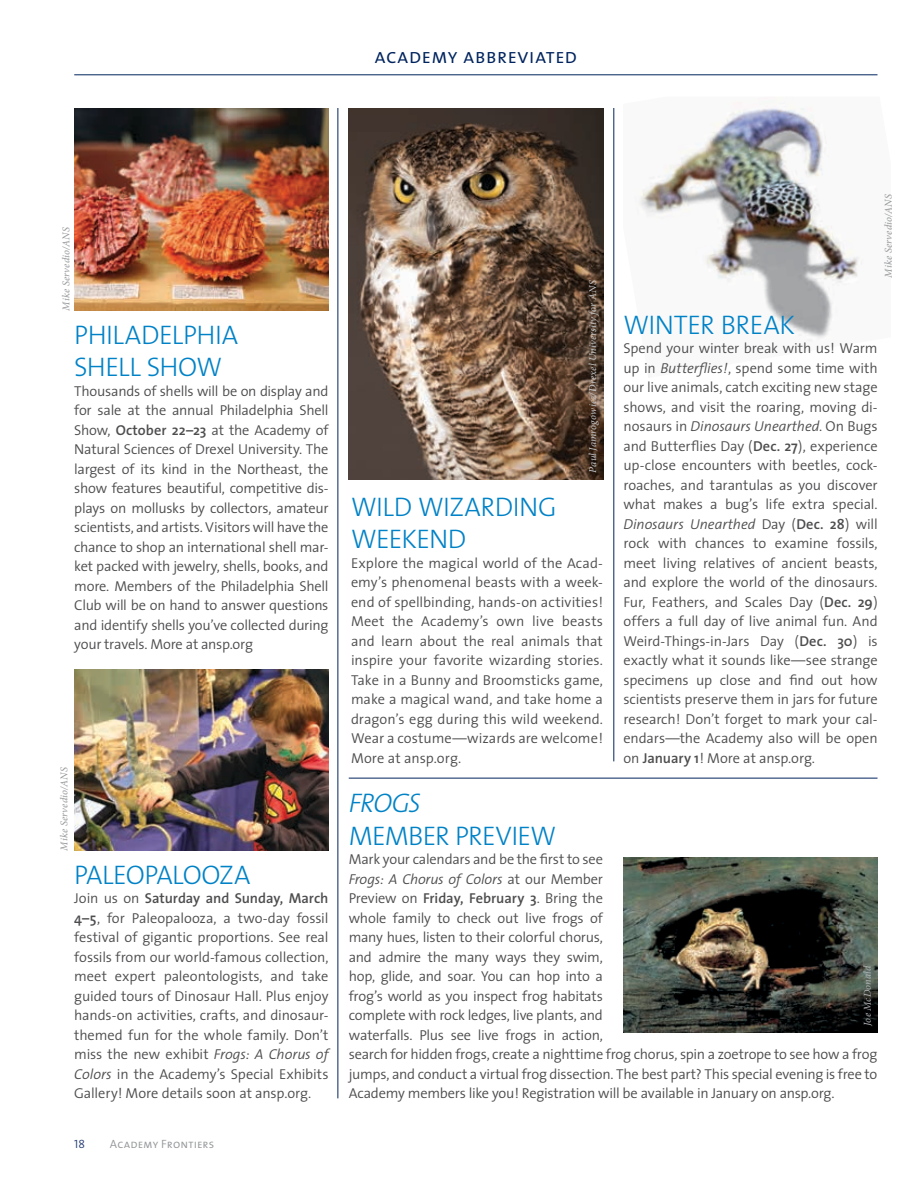
<style>
.page{position:relative;width:918px;height:1188px;background:#fff}
.page>*{position:absolute;margin:0;border:0;box-sizing:border-box;transform-origin:0 0}
.t1{font:27px/32.4px "The Sans Light Caps";letter-spacing:-.02em;color:#0082c7}
.t2{font:italic 27px "The Sans Light Caps";letter-spacing:-.035em;color:#0082c7}
.t3{font:21px "The Sans Semi Light Caps";letter-spacing:.005em;color:#00245e}
.t4{font:300 14.4px/19.5px "The Sans";letter-spacing:-.015em;color:#4d4d4f;text-align:justify}
.t5{font:12px "The Sans Semi Light Caps";letter-spacing:.015em;color:#949698}
.t6{font:12px "The Sans Semi Light Caps";color:#294074}
.t7{font:italic 10.5px "Minion Pro";letter-spacing:.015em;color:#949698}
.t8{font:italic 10.5px "Minion Pro";letter-spacing:.02em;color:#c7c9cb}
.t9{font:italic 10.5px "Minion Pro";color:#b2b4b6}
.s1{font-weight:600}
.s2{font-style:italic}
</style>
<div class="page">
<img style="left:638px;top:97px;width:224px;height:244px">
<hr style="left:74px;top:74px;width:804px;height:1px;background:#00245e">
<hr style="left:338px;top:108px;width:1px;height:990px;background:#00245e">
<hr style="left:349px;top:778px;width:529px;height:1px;background:#00245e">
<hr style="left:613px;top:108px;width:1px;height:653px;background:#00245e">
<img style="left:623px;top:857px;width:255px;height:176px">
<img style="left:74px;top:108px;width:254px;height:202px">
<img style="left:74px;top:670px;width:254px;height:180px">
<img style="left:349px;top:108px;width:254px;height:371px">
<h2 class="t3" style="left:375px;top:39px;width:204px">academy abbreviated</h2>
<p class="t7" style="left:59px;top:310px;width:85px;rotate:-90deg">Mike Servedio/ANS</p>
<h1 class="t1" style="left:74px;top:318px;width:165px">PHILADELPHIA<br>SHELL SHOW</h1>
<p class="t4" style="left:74px;top:381px;width:256px">Thousands of shells will be on display and for sale at the annual Philadelphia Shell Show, <span class="s1">October 22–23</span> at the Academy of Natural Sciences of Drexel University. The largest of its kind in the Northeast, the show features beautiful, competitive dis&shy;plays on mollusks by collectors, amateur scientists, and artists. Visitors will have the chance to shop an international shell mar&shy;ket packed with jewelry, shells, books, and more. Members of the Philadelphia Shell Club will be on hand to answer questions and identify shells you’ve collected during your travels. More at ansp.org</p>
<p class="t7" style="left:57px;top:851px;width:85px;rotate:-90deg">Mike Servedio/ANS</p>
<h1 class="t1" style="left:74px;top:858px;width:178px">PALEOPALOOZA</h1>
<p class="t4" style="left:74px;top:888px;width:256px">Join us on <span class="s1">Saturday and Sunday, March 4–5</span>, for Paleopalooza, a two-day fossil festival of gigantic proportions. See real fossils from our world-famous collection, meet expert paleontologists, and take guided tours of Dinosaur Hall. Plus enjoy hands-on activities, crafts, and dinosaur&shy;themed fun for the whole family. Don’t miss the new exhibit <span class="s2">Frogs: A Chorus of Colors</span> in the Academy’s Special Exhibits Gallery! More details soon at ansp.org.</p>
<p class="t6" style="left:74px;top:1134px;width:12px">18</p>
<p class="t5" style="left:110px;top:1134px;width:106px">Academy Frontiers</p>
<p class="t8" style="left:586px;top:473px;width:193px;rotate:-90deg">Paul Jamrogowicz/Drexel University for ANS</p>
<h1 class="t1" style="left:351px;top:490px;width:207px">WILD WIZARDING<br>WEEKEND</h1>
<p class="t4" style="left:351px;top:553px;width:254px">Explore the magical world of the Acad&shy;emy’s phenomenal beasts with a week&shy;end of spellbinding, hands-on activities!<br>Meet the Academy’s own live beasts and learn about the real animals that inspire your favorite wizarding stories.<br>Take in a Bunny and Broomsticks game, make a magical wand, and take home a dragon’s egg during this wild weekend.<br>Wear a costume—wizards are welcome!<br>More at ansp.org.</p>
<p class="t7" style="left:881px;top:278px;width:85px;rotate:-90deg">Mike Servedio/ANS</p>
<h1 class="t1" style="left:623px;top:308px;width:128px">WINTER BREAK</h1>
<p class="t4" style="left:623px;top:338px;width:256px">Spend your winter break with us! Warm up in <span class="s2">Butterflies!</span>, spend some time with our live animals, catch exciting new stage shows, and visit the roaring, moving di&shy;nosaurs in <span class="s2">Dinosaurs Unearthed</span>. On Bugs and Butterflies Day (<span class="s1">Dec. 27</span>), experience up-close encounters with beetles, cock&shy;roaches, and tarantulas as you discover what makes a bug’s life extra special.<br><span class="s2">Dinosaurs Unearthed</span> Day (<span class="s1">Dec. 28</span>) will rock with chances to examine fossils, meet living relatives of ancient beasts, and explore the world of the dinosaurs.<br>Fur, Feathers, and Scales Day (<span class="s1">Dec. 29</span>) offers a full day of live animal fun. And Weird-Things-in-Jars Day (<span class="s1">Dec. 30</span>) is exactly what it sounds like—see strange specimens up close and find out how scientists preserve them in jars for future research! Don’t forget to mark your cal&shy;endars—the Academy also will be open on <span class="s1">January 1</span>! More at ansp.org.</p>
<h1 class="t2" style="left:349px;top:781px;width:74px">FROGS</h1>
<h1 class="t1" style="left:349px;top:819px;width:207px">MEMBER PREVIEW</h1>
<p class="t4" style="left:349px;top:849px;width:530px;text-align:left">Mark your calendars and be the first to see<br><span class="s2">Frogs: A Chorus of Colors</span> at our Member<br>Preview on <span class="s1">Friday, February 3</span>. Bring the<br>whole family to check out live frogs of<br>many hues, listen to their colorful chorus,<br>and admire the many ways they swim,<br>hop, glide, and soar. You can hop into a<br>frog’s world as you inspect frog habitats<br>complete with rock ledges, live plants, and<br>waterfalls. Plus see live frogs in action,<br>search for hidden frogs, create a nighttime frog chorus, spin a zoetrope to see how a frog jumps, and conduct a virtual frog dissection. The best part? This special evening is free to Academy members like you! Registration will be available in January on ansp.org.</p>
<p class="t9" style="left:860px;top:1026px;width:62px;rotate:-90deg">Joe McDonald</p>
</div>
